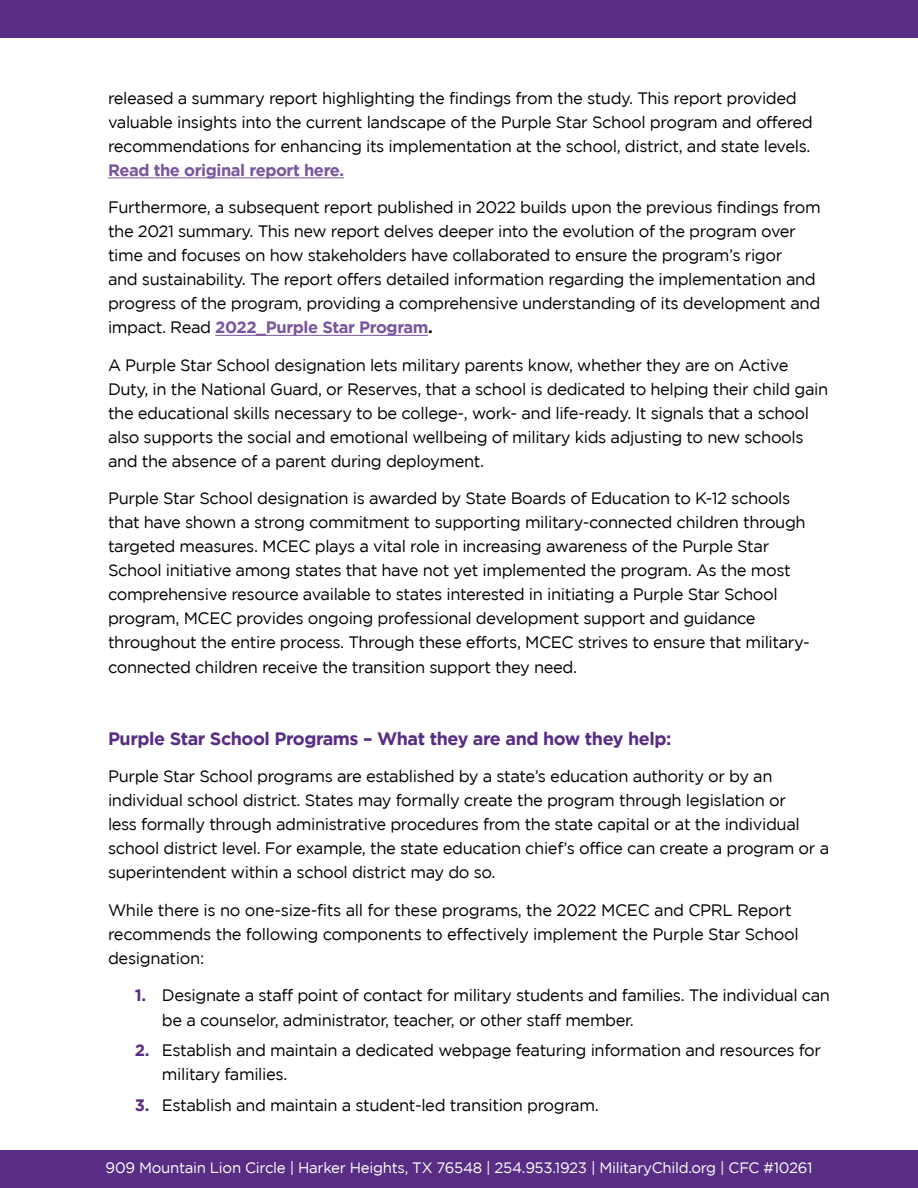
<style>
.page{position:relative;width:918px;height:1188px;background:#fff}
.page>*{position:absolute;margin:0;border:0;box-sizing:border-box;transform-origin:0 0}
.t1{font:700 18px "Gotham";letter-spacing:-.025em;color:#582d83}
.t2{font:16.5px/24px "Gotham";letter-spacing:-.025em;color:#000}
.t3{font:700 16.5px "Gotham";letter-spacing:-.025em;color:#79579c}
.t4{font:15px "Gotham";letter-spacing:-.02em;color:#fff}
.s1{font-weight:700;color:#79579c}
.s2{font-weight:700}
.s3{font-weight:700;color:#582d83}
</style>
<div class="page">
<div style="left:0;top:0;width:918px;height:38px;background:#582d83"></div>
<div style="left:0;top:1150px;width:918px;height:38px;background:#582d83"></div>
<hr style="left:108px;top:178px;width:236px;height:1px;background:#79579c">
<hr style="left:215px;top:335px;width:213px;height:1px;background:#79579c">
<p class="t2" style="left:108px;top:86px;width:706px">released a summary report highlighting the findings from the study. This report provided valuable insights into the current landscape of the Purple Star School program and offered recommendations for enhancing its implementation at the school, district, and state levels.</p>
<p class="t3" style="left:108px;top:160px;width:238px">Read the original report here.</p>
<p class="t2" style="left:108px;top:195px;width:714px">Furthermore, a subsequent report published in 2022 builds upon the previous findings from the 2021 summary. This new report delves deeper into the evolution of the program over time and focuses on how stakeholders have collaborated to ensure the program’s rigor<br>and sustainability. The report offers detailed information regarding the implementation and progress of the program, providing a comprehensive understanding of its development and impact. Read <span class="s1">2022_Purple Star Program</span><span class="s2">.</span></p>
<p class="t2" style="left:108px;top:353px;width:722px">A Purple Star School designation lets military parents know, whether they are on Active Duty, in the National Guard, or Reserves, that a school is dedicated to helping their child gain the educational skills necessary to be college-, work- and life-ready. It signals that a school also supports the social and emotional wellbeing of military kids adjusting to new schools and the absence of a parent during deployment.</p>
<p class="t2" style="left:108px;top:486px;width:704px">Purple Star School designation is awarded by State Boards of Education to K-12 schools that have shown a strong commitment to supporting military-connected children through targeted measures. MCEC plays a vital role in increasing awareness of the Purple Star School initiative among states that have not yet implemented the program. As the most comprehensive resource available to states interested in initiating a Purple Star School program, MCEC provides ongoing professional development support and guidance throughout the entire process. Through these efforts, MCEC strives to ensure that military&shy;connected children receive the transition support they need.</p>
<p class="t1" style="left:108px;top:728px;width:565px">Purple Star School Programs – What they are and how they help:</p>
<p class="t2" style="left:108px;top:764px;width:723px">Purple Star School programs are established by a state’s education authority or by an individual school district. States may formally create the program through legislation or<br>less formally through administrative procedures from the state capital or at the individual school district level. For example, the state education chief’s office can create a program or a superintendent within a school district may do so.</p>
<p class="t2" style="left:108px;top:898px;width:692px">While there is no one-size-fits all for these programs, the 2022 MCEC and CPRL Report recommends the following components to effectively implement the Purple Star School designation:</p>
<p class="t2" style="left:162px;top:983px;width:670px;text-indent:-27px"><span class="s3">1.</span> Designate a staff point of contact for military students and families. The individual can be a counselor, administrator, teacher, or other staff member.</p>
<p class="t2" style="left:162px;top:1038px;width:661px;text-indent:-27px"><span class="s3">2.</span> Establish and maintain a dedicated webpage featuring information and resources for military families.</p>
<p class="t2" style="left:135px;top:1093px;width:465px"><span class="s3">3.</span> Establish and maintain a student-led transition program.</p>
<p class="t4" style="left:106px;top:1159px;width:708px">909 Mountain Lion Circle | Harker Heights, TX 76548 | 254.953.1923 | MilitaryChild.org | CFC #10261</p>
</div>
